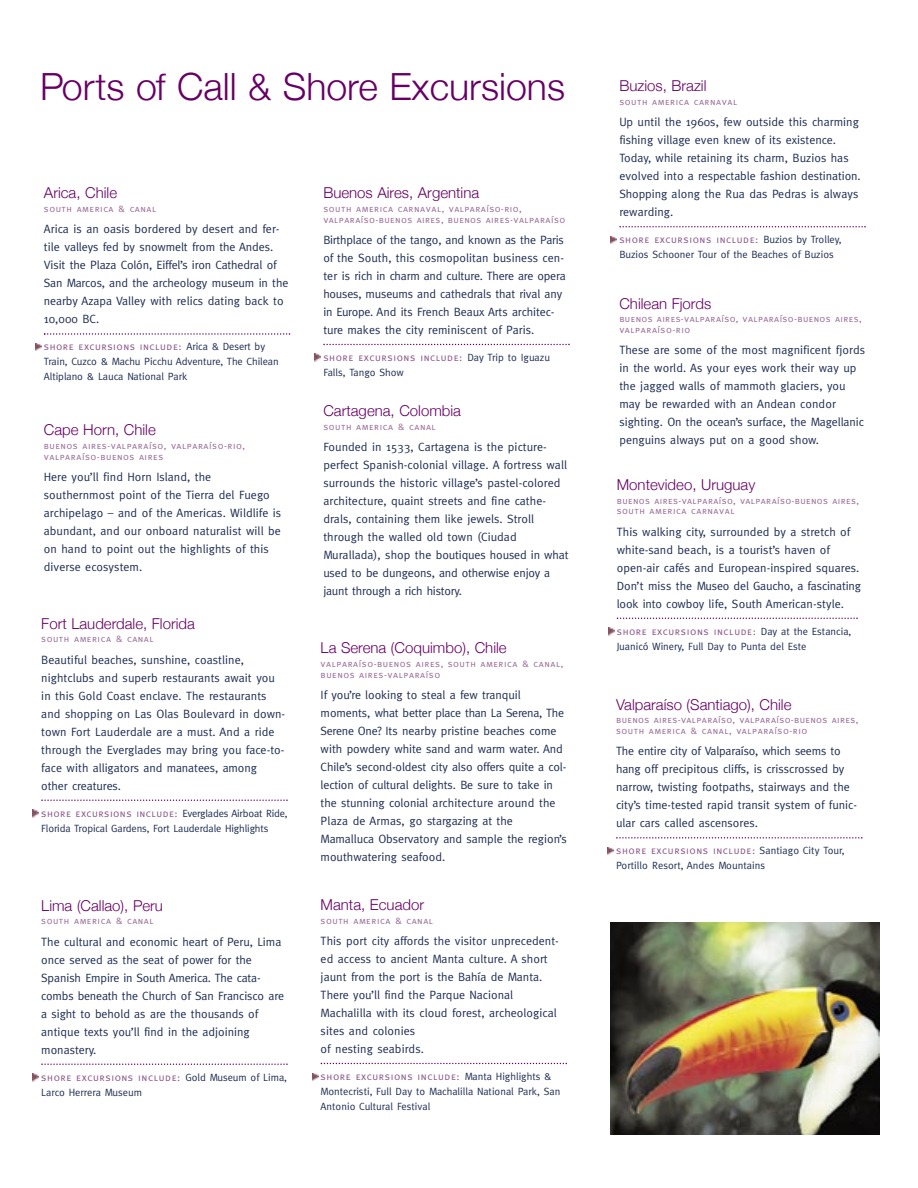
<style>
.page{position:relative;width:918px;height:1188px;background:#fff}
.page>*{position:absolute;margin:0;border:0;box-sizing:border-box;transform-origin:0 0}
.t1{font:300 37.5px "Helvetica Neue";color:#670064}
.t2{font:300 15px "Helvetica Neue";color:#670064}
.t3{font:12px/18px "Meta";letter-spacing:.005em;color:#1f2e53}
.t4{font:10.5px/15px "Meta";color:#1f2e53}
.t5{font:9.75px/10.5px "Meta Caps";letter-spacing:.055em;color:#9a6d98}
.t6{font:9.75px/10.5px "Meta Caps";letter-spacing:.035em;color:#9a6d98}
.s1{font-family:"Meta Caps";color:#8c578a}
</style>
<div class="page">
<svg style="left:44px;top:333px;width:246px;height:2px"></svg>
<svg style="left:35px;top:343px;width:6px;height:8px"></svg>
<svg style="left:323px;top:344px;width:247px;height:1px"></svg>
<svg style="left:315px;top:354px;width:6px;height:7px"></svg>
<svg style="left:619px;top:226px;width:247px;height:1px"></svg>
<svg style="left:611px;top:236px;width:6px;height:8px"></svg>
<svg style="left:41px;top:799px;width:247px;height:2px"></svg>
<svg style="left:33px;top:810px;width:6px;height:7px"></svg>
<svg style="left:41px;top:1063px;width:247px;height:2px"></svg>
<svg style="left:33px;top:1074px;width:6px;height:7px"></svg>
<svg style="left:321px;top:1063px;width:246px;height:1px"></svg>
<svg style="left:312px;top:1073px;width:6px;height:8px"></svg>
<svg style="left:617px;top:618px;width:241px;height:1px"></svg>
<svg style="left:608px;top:628px;width:6px;height:7px"></svg>
<svg style="left:616px;top:837px;width:247px;height:2px"></svg>
<svg style="left:608px;top:847px;width:6px;height:8px"></svg>
<img style="left:610px;top:922px;width:269px;height:213px">
<p class="t1" style="left:40px;top:64px;width:527px">Ports of Call &amp; Shore Excursions</p>
<p class="t2" style="left:44px;top:184px;width:75px">Arica, Chile</p>
<p class="t5" style="left:44px;top:203px;width:114px">south america &amp; canal</p>
<p class="t3" style="left:44px;top:220px;width:246px">Arica is an oasis bordered by desert and fer&shy;tile valleys fed by snowmelt from the Andes.<br>Visit the Plaza Colón, Eiffel’s iron Cathedral of San Marcos, and the archeology museum in the nearby Azapa Valley with relics dating back to 10,000 BC.</p>
<p class="t4" style="left:44px;top:339px;width:236px"><span class="s1">shore excursions include:</span> Arica &amp; Desert by<br>Train, Cuzco &amp; Machu Picchu Adventure, The Chilean<br>Altiplano &amp; Lauca National Park</p>
<p class="t2" style="left:44px;top:421px;width:113px">Cape Horn, Chile</p>
<p class="t5" style="left:44px;top:440px;width:203px">buenos aires-valparaíso, valparaíso-rio, valparaíso-buenos aires</p>
<p class="t3" style="left:44px;top:468px;width:239px">Here you’ll find Horn Island, the southernmost point of the Tierra del Fuego archipelago – and of the Americas. Wildlife is abundant, and our onboard naturalist will be on hand to point out the highlights of this diverse ecosystem.</p>
<p class="t2" style="left:41px;top:614px;width:155px">Fort Lauderdale, Florida</p>
<p class="t5" style="left:41px;top:634px;width:114px">south america &amp; canal</p>
<p class="t3" style="left:41px;top:650px;width:245px">Beautiful beaches, sunshine, coastline, nightclubs and superb restaurants await you in this Gold Coast enclave. The restaurants and shopping on Las Olas Boulevard in down&shy;town Fort Lauderdale are a must. And a ride through the Everglades may bring you face-to&shy;face with alligators and manatees, among other creatures.</p>
<p class="t4" style="left:41px;top:805px;width:248px"><span class="s1">shore excursions include:</span> Everglades Airboat Ride,<br>Florida Tropical Gardens, Fort Lauderdale Highlights</p>
<p class="t2" style="left:41px;top:896px;width:123px">Lima (Callao), Peru</p>
<p class="t5" style="left:41px;top:916px;width:114px">south america &amp; canal</p>
<p class="t3" style="left:41px;top:932px;width:244px">The cultural and economic heart of Peru, Lima once served as the seat of power for the Spanish Empire in South America. The cata&shy;combs beneath the Church of San Francisco are a sight to behold as are the thousands of antique texts you’ll find in the adjoining monastery.</p>
<p class="t4" style="left:41px;top:1069px;width:247px"><span class="s1">shore excursions include:</span> Gold Museum of Lima,<br>Larco Herrera Museum</p>
<p class="t2" style="left:323px;top:184px;width:157px">Buenos Aires, Argentina</p>
<p class="t5" style="left:323px;top:203px;width:243px">south america carnaval, valparaíso-rio, valparaíso-buenos aires, buenos aires-valparaíso</p>
<p class="t3" style="left:323px;top:231px;width:244px">Birthplace of the tango, and known as the Paris of the South, this cosmopolitan business cen&shy;ter is rich in charm and culture. There are opera houses, museums and cathedrals that rival any in Europe. And its French Beaux Arts architec&shy;ture makes the city reminiscent of Paris.</p>
<p class="t4" style="left:323px;top:349px;width:228px"><span class="s1">shore excursions include:</span> Day Trip to Iguazu<br>Falls, Tango Show</p>
<p class="t2" style="left:323px;top:401px;width:139px">Cartagena, Colombia</p>
<p class="t5" style="left:323px;top:421px;width:114px">south america &amp; canal</p>
<p class="t3" style="left:323px;top:438px;width:247px">Founded in 1533, Cartagena is the picture&shy;perfect Spanish-colonial village. A fortress wall surrounds the historic village’s pastel-colored architecture, quaint streets and fine cathe&shy;drals, containing them like jewels. Stroll through the walled old town (Ciudad Murallada), shop the boutiques housed in what used to be dungeons, and otherwise enjoy a jaunt through a rich history.</p>
<p class="t2" style="left:321px;top:639px;width:188px">La Serena (Coquimbo), Chile</p>
<p class="t5" style="left:321px;top:658px;width:244px">valparaíso-buenos aires, south america &amp; canal, buenos aires-valparaíso</p>
<p class="t3" style="left:321px;top:686px;width:248px">If you’re looking to steal a few tranquil moments, what better place than La Serena, The Serene One? Its nearby pristine beaches come with powdery white sand and warm water. And Chile’s second-oldest city also offers quite a col&shy;lection of cultural delights. Be sure to take in the stunning colonial architecture around the Plaza de Armas, go stargazing at the Mamalluca Observatory and sample the region’s mouthwatering seafood.</p>
<p class="t2" style="left:321px;top:895px;width:105px">Manta, Ecuador</p>
<p class="t5" style="left:321px;top:915px;width:114px">south america &amp; canal</p>
<p class="t3" style="left:321px;top:932px;width:240px">This port city affords the visitor unprecedent&shy;ed access to ancient Manta culture. A short jaunt from the port is the Bahía de Manta.<br>There you’ll find the Parque Nacional Machalilla with its cloud forest, archeological sites and colonies<br>of nesting seabirds.</p>
<p class="t4" style="left:321px;top:1068px;width:241px"><span class="s1">shore excursions include:</span> Manta Highlights &amp;<br>Montecristi, Full Day to Machalilla National Park, San<br>Antonio Cultural Festival</p>
<p class="t2" style="left:619px;top:77px;width:89px">Buzios, Brazil</p>
<p class="t5" style="left:619px;top:96px;width:119px">south america carnaval</p>
<p class="t3" style="left:619px;top:113px;width:243px">Up until the 1960s, few outside this charming fishing village even knew of its existence.<br>Today, while retaining its charm, Buzios has evolved into a respectable fashion destination.<br>Shopping along the Rua das Pedras is always rewarding.</p>
<p class="t4" style="left:619px;top:232px;width:224px"><span class="s1">shore excursions include:</span> Buzios by Trolley,<br>Buzios Schooner Tour of the Beaches of Buzios</p>
<p class="t2" style="left:619px;top:294px;width:93px">Chilean Fjords</p>
<p class="t6" style="left:619px;top:314px;width:244px">buenos aires-valparaíso, valparaíso-buenos aires, valparaíso-rio</p>
<p class="t3" style="left:619px;top:341px;width:247px">These are some of the most magnificent fjords in the world. As your eyes work their way up the jagged walls of mammoth glaciers, you may be rewarded with an Andean condor sighting. On the ocean’s surface, the Magellanic penguins always put on a good show.</p>
<p class="t2" style="left:617px;top:476px;width:140px">Montevideo, Uruguay</p>
<p class="t6" style="left:617px;top:495px;width:244px">buenos aires-valparaíso, valparaíso-buenos aires, south america carnaval</p>
<p class="t3" style="left:617px;top:522px;width:246px">This walking city, surrounded by a stretch of white-sand beach, is a tourist’s haven of open-air cafés and European-inspired squares.<br>Don’t miss the Museo del Gaucho, a fascinating look into cowboy life, South American-style.</p>
<p class="t4" style="left:617px;top:623px;width:236px"><span class="s1">shore excursions include:</span> Day at the Estancia,<br>Juanicó Winery, Full Day to Punta del Este</p>
<p class="t2" style="left:616px;top:695px;width:177px">Valparaíso (Santiago), Chile</p>
<p class="t6" style="left:616px;top:715px;width:244px">buenos aires-valparaíso, valparaíso-buenos aires, south america &amp; canal, valparaíso-rio</p>
<p class="t3" style="left:616px;top:742px;width:242px">The entire city of Valparaíso, which seems to hang off precipitous cliffs, is crisscrossed by narrow, twisting footpaths, stairways and the city’s time-tested rapid transit system of funic&shy;ular cars called ascensores.</p>
<p class="t4" style="left:616px;top:843px;width:230px"><span class="s1">shore excursions include:</span> Santiago City Tour,<br>Portillo Resort, Andes Mountains</p>
</div>
